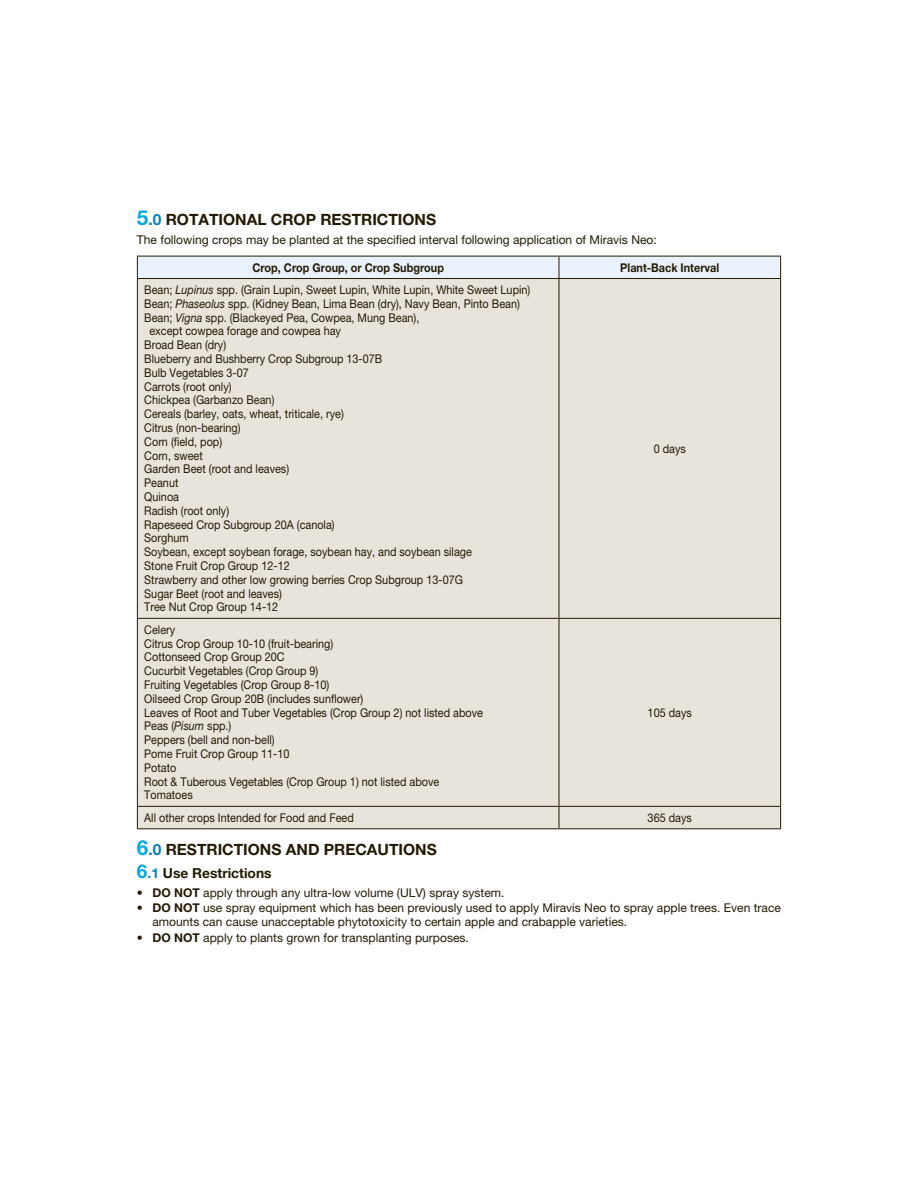
<style>
.page{position:relative;width:918px;height:1188px;background:#fff}
.page>*{position:absolute;margin:0;border:0;box-sizing:border-box;transform-origin:0 0}
.t1{font:700 15.6px "Helvetica Neue LT Pro";color:#241a04}
.t2{font:700 13.8px "Helvetica Neue LT Pro";color:#241a04}
.t3{font:12.15px/13.8px "Helvetica Neue LT Pro";color:#241a04;scale:.9 1}
.t4{font:12.15px/13.8px "Helvetica Neue LT Pro";color:#241a04}
.t5{font:700 12.15px "Helvetica Neue LT Pro";color:#241a04;scale:.9 1}
.s1{font-size:20.7px;color:#06a9e0}
.s2{color:#007dc3}
.s3{font-style:italic}
.s4{font-size:18.9px;color:#06a9e0}
.s5{font-weight:700}
</style>
<div class="page">
<div style="left:138px;top:279px;width:642px;height:549px;background:#e8e4dc"></div>
<div style="left:137px;top:256px;width:644px;height:22px;background:#e9f2fb"></div>
<hr style="left:137px;top:278px;width:422px;height:1px;background:#241a04">
<hr style="left:137px;top:279px;width:1px;height:339px;background:#241a04">
<hr style="left:559px;top:278px;width:222px;height:1px;background:#241a04">
<hr style="left:559px;top:279px;width:1px;height:339px;background:#241a04">
<hr style="left:780px;top:279px;width:1px;height:339px;background:#241a04">
<hr style="left:137px;top:618px;width:422px;height:1px;background:#241a04">
<hr style="left:137px;top:619px;width:1px;height:187px;background:#241a04">
<hr style="left:559px;top:618px;width:222px;height:1px;background:#241a04">
<hr style="left:559px;top:619px;width:1px;height:187px;background:#241a04">
<hr style="left:780px;top:619px;width:1px;height:187px;background:#241a04">
<hr style="left:137px;top:806px;width:422px;height:1px;background:#241a04">
<svg style="left:137px;top:807px;width:1px;height:21px"></svg>
<hr style="left:559px;top:806px;width:222px;height:1px;background:#241a04">
<svg style="left:559px;top:807px;width:1px;height:21px"></svg>
<svg style="left:780px;top:807px;width:1px;height:21px"></svg>
<hr style="left:137px;top:828px;width:644px;height:1px;background:#241a04">
<p class="t1" style="left:137px;top:213px;width:301px"><span class="s1">5</span><span class="s2">.0</span> ROTATIONAL CROP RESTRICTIONS</p>
<p class="t4" style="left:137px;top:234px;width:521px">The following crops may be planted at the specified interval following application of Miravis Neo:</p>
<p class="t5" style="left:252px;top:263px;width:214px">Crop, Crop Group, or Crop Subgroup</p>
<p class="t5" style="left:620px;top:263px;width:112px">Plant-Back Interval</p>
<p class="t3" style="left:144px;top:284px;width:431px">Bean; <span class="s3">Lupinus</span> spp. (Grain Lupin, Sweet Lupin, White Lupin, White Sweet Lupin)</p>
<p class="t3" style="left:144px;top:298px;width:419px">Bean; <span class="s3">Phaseolus</span> spp. (Kidney Bean, Lima Bean (dry), Navy Bean, Pinto Bean)</p>
<p class="t3" style="left:144px;top:312px;width:307px">Bean; <span class="s3">Vigna</span> spp. (Blackeyed Pea, Cowpea, Mung Bean),</p>
<p class="t3" style="left:149px;top:325px;width:214px">except cowpea forage and cowpea hay</p>
<p class="t3" style="left:144px;top:339px;width:93px">Broad Bean (dry)</p>
<p class="t3" style="left:144px;top:353px;width:266px">Blueberry and Bushberry Crop Subgroup 13-07B</p>
<p class="t3" style="left:144px;top:367px;width:118px">Bulb Vegetables 3-07</p>
<p class="t3" style="left:144px;top:381px;width:99px">Carrots (root only)</p>
<p class="t3" style="left:144px;top:394px;width:146px">Chickpea (Garbanzo Bean)</p>
<p class="t3" style="left:144px;top:408px;width:223px">Cereals (barley, oats, wheat, triticale, rye)</p>
<p class="t3" style="left:144px;top:422px;width:109px">Citrus (non-bearing)</p>
<p class="t3" style="left:144px;top:436px;width:88px">Corn (field, pop)</p>
<p class="t3" style="left:144px;top:450px;width:67px">Corn, sweet</p>
<p class="t3" style="left:144px;top:463px;width:163px">Garden Beet (root and leaves)</p>
<p class="t3" style="left:144px;top:477px;width:40px">Peanut</p>
<p class="t3" style="left:144px;top:491px;width:40px">Quinoa</p>
<p class="t3" style="left:144px;top:505px;width:96px">Radish (root only)</p>
<p class="t3" style="left:144px;top:519px;width:213px">Rapeseed Crop Subgroup 20A (canola)</p>
<p class="t3" style="left:144px;top:532px;width:51px">Sorghum</p>
<p class="t3" style="left:144px;top:546px;width:366px">Soybean, except soybean forage, soybean hay, and soybean silage</p>
<p class="t3" style="left:144px;top:560px;width:163px">Stone Fruit Crop Group 12-12</p>
<p class="t3" style="left:144px;top:574px;width:356px">Strawberry and other low growing berries Crop Subgroup 13-07G</p>
<p class="t3" style="left:144px;top:588px;width:154px">Sugar Beet (root and leaves)</p>
<p class="t3" style="left:144px;top:601px;width:150px">Tree Nut Crop Group 14-12</p>
<p class="t3" style="left:654px;top:443px;width:37px">0 days</p>
<p class="t3" style="left:144px;top:624px;width:378px">Celery<br>Citrus Crop Group 10-10 (fruit-bearing)<br>Cottonseed Crop Group 20C<br>Cucurbit Vegetables (Crop Group 9)<br>Fruiting Vegetables (Crop Group 8-10)<br>Oilseed Crop Group 20B (includes sunflower)<br>Leaves of Root and Tuber Vegetables (Crop Group 2) not listed above<br>Peas (<span class="s3">Pisum</span> spp.)<br>Peppers (bell and non-bell)<br>Pome Fruit Crop Group 11-10<br>Potato<br>Root &amp; Tuberous Vegetables (Crop Group 1) not listed above<br>Tomatoes</p>
<p class="t3" style="left:648px;top:707px;width:51px">105 days</p>
<p class="t3" style="left:144px;top:812px;width:234px">All other crops Intended for Food and Feed</p>
<p class="t3" style="left:648px;top:812px;width:51px">365 days</p>
<p class="t1" style="left:137px;top:844px;width:301px"><span class="s1">6</span><span class="s2">.0</span> RESTRICTIONS AND PRECAUTIONS</p>
<p class="t2" style="left:137px;top:868px;width:136px"><span class="s4">6</span><span class="s2">.1</span> Use Restrictions</p>
<p class="t4" style="left:137px;top:887px;width:369px">• <span class="s5">DO NOT</span> apply through any ultra-low volume (ULV) spray system.</p>
<p class="t4" style="left:152px;top:902px;width:630px;text-indent:-16px">• <span class="s5">DO NOT</span> use spray equipment which has been previously used to apply Miravis Neo to spray apple trees. Even trace amounts can cause unacceptable phytotoxicity to certain apple and crabapple varieties.</p>
<p class="t4" style="left:137px;top:932px;width:333px">• <span class="s5">DO NOT</span> apply to plants grown for transplanting purposes.</p>
</div>
